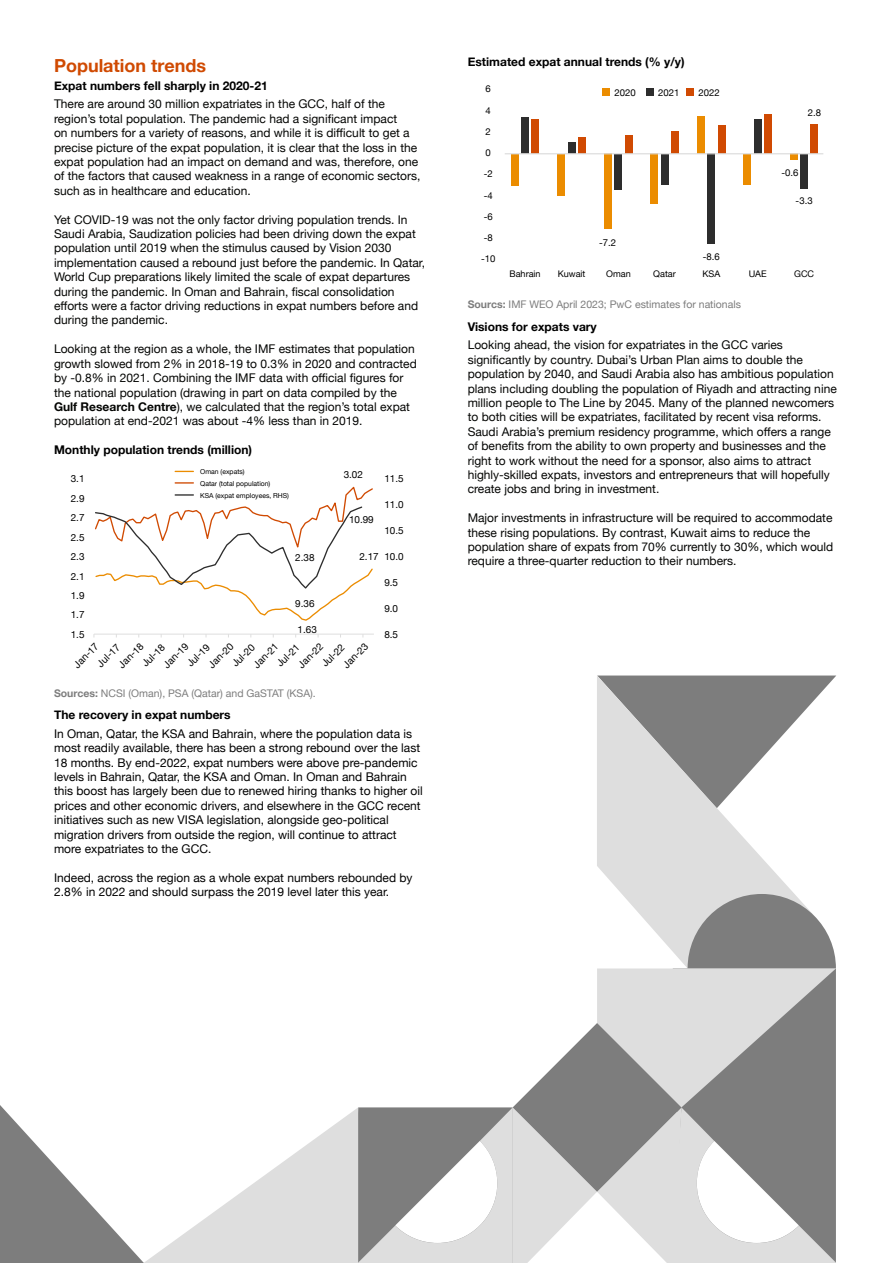
<style>
.page{position:relative;width:893px;height:1263px;background:#fff}
.page>*{position:absolute;margin:0;border:0;box-sizing:border-box;transform-origin:0 0}
.t1{font:700 18px "Helvetica Neue";color:#d04a02}
.t2{font:12px/14.4px "Helvetica Neue";color:#040503}
.t3{font:12px/14.4px "Helvetica Neue";color:#000}
.t4{font:700 12px "Helvetica Neue";color:#000}
.t5{font:10.5px "Helvetica Neue";color:#7d7d7d}
.t6{font:9.9px/19.5px "Helvetica Neue";color:#000;text-align:justify}
.t7{font:9.6px "Helvetica Neue";color:#000}
.t8{font:9.15px "Helvetica Neue";color:#000}
.t9{font:6.9px/12px "Helvetica Neue";color:#000}
.s1{font-weight:700}
</style>
<div class="page">
<svg style="left:816px;top:675px;width:20px;height:23px"></svg>
<svg style="left:597px;top:675px;width:219px;height:293px"></svg>
<svg style="left:688px;top:894px;width:148px;height:74px;background:#949494"></svg>
<svg style="left:597px;top:968px;width:239px;height:55px;background:#d1d1d1"></svg>
<svg style="left:0;top:1023px;width:836px;height:240px"></svg>
<hr style="left:94px;top:634px;width:280px;height:1px;background:#dedede">
<svg style="left:175px;top:471px;width:18px;height:1px"></svg>
<svg style="left:95px;top:482px;width:278px;height:139px"></svg>
<div style="left:810px;top:124px;width:8px;height:30px;background:#d04a02"></div>
<div style="left:800px;top:154px;width:8px;height:34px;background:#2d2d2d"></div>
<div style="left:790px;top:154px;width:8px;height:6px;background:#eb8c00"></div>
<div style="left:764px;top:114px;width:8px;height:40px;background:#d04a02"></div>
<div style="left:754px;top:119px;width:8px;height:35px;background:#2d2d2d"></div>
<div style="left:743px;top:154px;width:8px;height:30px;background:#eb8c00"></div>
<div style="left:718px;top:126px;width:8px;height:28px;background:#d04a02"></div>
<div style="left:707px;top:154px;width:8px;height:90px;background:#2d2d2d"></div>
<div style="left:697px;top:116px;width:8px;height:38px;background:#eb8c00"></div>
<div style="left:671px;top:132px;width:8px;height:22px;background:#d04a02"></div>
<div style="left:660px;top:154px;width:8px;height:30px;background:#2d2d2d"></div>
<div style="left:650px;top:154px;width:8px;height:50px;background:#eb8c00"></div>
<div style="left:625px;top:135px;width:8px;height:19px;background:#d04a02"></div>
<div style="left:686px;top:88px;width:8px;height:8px;background:#d04a02"></div>
<div style="left:645px;top:88px;width:8px;height:8px;background:#2d2d2d"></div>
<div style="left:602px;top:88px;width:8px;height:8px;background:#eb8c00"></div>
<div style="left:614px;top:154px;width:8px;height:35px;background:#2d2d2d"></div>
<div style="left:604px;top:154px;width:8px;height:75px;background:#eb8c00"></div>
<div style="left:578px;top:138px;width:8px;height:16px;background:#d04a02"></div>
<div style="left:568px;top:142px;width:8px;height:12px;background:#2d2d2d"></div>
<div style="left:557px;top:154px;width:8px;height:42px;background:#eb8c00"></div>
<div style="left:531px;top:120px;width:8px;height:34px;background:#d04a02"></div>
<div style="left:521px;top:117px;width:8px;height:37px;background:#2d2d2d"></div>
<div style="left:511px;top:154px;width:8px;height:31px;background:#eb8c00"></div>
<hr style="left:505px;top:153px;width:318px;height:1px;background:#ddd">
<p class="t1" style="left:54px;top:51px;width:153px">Population trends</p>
<p class="t4" style="left:54px;top:76px;width:215px">Expat numbers fell sharply in 2020-21</p>
<p class="t2" style="left:54px;top:98px;width:368px">There are around 30 million expatriates in the GCC, half of the region’s total population. The pandemic had a significant impact<br>on numbers for a variety of reasons, and while it is difficult to get a precise picture of the expat population, it is clear that the loss in the expat population had an impact on demand and was, therefore, one of the factors that caused weakness in a range of economic sectors, such as in healthcare and education.</p>
<p class="t2" style="left:54px;top:213px;width:373px">Yet COVID-19 was not the only factor driving population trends. In Saudi Arabia, Saudization policies had been driving down the expat population until 2019 when the stimulus caused by Vision 2030 implementation caused a rebound just before the pandemic. In Qatar, World Cup preparations likely limited the scale of expat departures during the pandemic. In Oman and Bahrain, fiscal consolidation efforts were a factor driving reductions in expat numbers before and during the pandemic.</p>
<p class="t2" style="left:54px;top:342px;width:364px">Looking at the region as a whole, the IMF estimates that population growth slowed from 2% in 2018-19 to 0.3% in 2020 and contracted by -0.8% in 2021. Combining the IMF data with official figures for the national population (drawing in part on data compiled by the <span class="s1">Gulf Research Centre</span>), we calculated that the region’s total expat population at end-2021 was about -4% less than in 2019.</p>
<p class="t4" style="left:54px;top:440px;width:200px">Monthly population trends (million)</p>
<p class="t9" style="left:200px;top:466px;width:90px">Oman (expats)<br>Qatar (total population)<br>KSA (expat employees, RHS)</p>
<p class="t6" style="left:344px;top:465px;width:21px">3.02</p>
<p class="t6" style="left:71px;top:470px;width:15px">3.1<br>2.9<br>2.7<br>2.5<br>2.3<br>2.1<br>1.9<br>1.7<br>1.5</p>
<p class="t6" style="left:384px;top:470px;width:21px">11.5</p>
<p class="t6" style="left:384px;top:496px;width:21px">11.0</p>
<p class="t6" style="left:384px;top:521px;width:21px">10.5</p>
<p class="t6" style="left:359px;top:547px;width:46px">2.17 10.0</p>
<p class="t6" style="left:349px;top:510px;width:26px">10.99</p>
<p class="t6" style="left:295px;top:548px;width:21px">2.38</p>
<p class="t6" style="left:295px;top:594px;width:21px">9.36</p>
<p class="t6" style="left:298px;top:620px;width:21px">1.63</p>
<p class="t6" style="left:384px;top:573px;width:15px">9.5</p>
<p class="t6" style="left:384px;top:599px;width:15px">9.0</p>
<p class="t6" style="left:384px;top:625px;width:15px">8.5</p>
<p class="t6" style="left:203px;top:660px;width:32px;rotate:-45deg">Jan-20</p>
<p class="t6" style="left:114px;top:660px;width:32px;rotate:-45deg">Jan-18</p>
<p class="t6" style="left:338px;top:660px;width:32px;rotate:-45deg">Jan-23</p>
<p class="t6" style="left:159px;top:660px;width:32px;rotate:-45deg">Jan-19</p>
<p class="t6" style="left:248px;top:660px;width:32px;rotate:-45deg">Jan-21</p>
<p class="t6" style="left:272px;top:658px;width:29px;rotate:-45deg">Jul-21</p>
<p class="t6" style="left:293px;top:660px;width:32px;rotate:-45deg">Jan-22</p>
<p class="t6" style="left:69px;top:660px;width:32px;rotate:-45deg">Jan-17</p>
<p class="t6" style="left:137px;top:658px;width:29px;rotate:-45deg">Jul-18</p>
<p class="t6" style="left:227px;top:658px;width:29px;rotate:-45deg">Jul-20</p>
<p class="t6" style="left:182px;top:658px;width:29px;rotate:-45deg">Jul-19</p>
<p class="t6" style="left:317px;top:658px;width:29px;rotate:-45deg">Jul-22</p>
<p class="t6" style="left:92px;top:658px;width:29px;rotate:-45deg">Jul-17</p>
<p class="t5" style="left:54px;top:685px;width:263px"><span class="s1">Sources:</span> NCSI (Oman), PSA (Qatar) and GaSTAT (KSA).</p>
<p class="t4" style="left:54px;top:705px;width:178px">The recovery in expat numbers</p>
<p class="t3" style="left:54px;top:727px;width:370px">In Oman, Qatar, the KSA and Bahrain, where the population data is most readily available, there has been a strong rebound over the last 18 months. By end-2022, expat numbers were above pre-pandemic levels in Bahrain, Qatar, the KSA and Oman. In Oman and Bahrain this boost has largely been due to renewed hiring thanks to higher oil prices and other economic drivers, and elsewhere in the GCC recent initiatives such as new VISA legislation, alongside geo-political migration drivers from outside the region, will continue to attract more expatriates to the GCC.</p>
<p class="t3" style="left:54px;top:871px;width:360px">Indeed, across the region as a whole expat numbers rebounded by<br>2.8% in 2022 and should surpass the 2019 level later this year.</p>
<p class="t4" style="left:468px;top:52px;width:218px">Estimated expat annual trends (% y/y)</p>
<p class="t7" style="left:486px;top:82px;width:7px">6</p>
<p class="t7" style="left:486px;top:103px;width:7px">4</p>
<p class="t7" style="left:486px;top:125px;width:7px">2</p>
<p class="t7" style="left:486px;top:146px;width:7px">0</p>
<p class="t7" style="left:484px;top:167px;width:11px">-2</p>
<p class="t7" style="left:484px;top:188px;width:11px">-4</p>
<p class="t7" style="left:484px;top:210px;width:11px">-6</p>
<p class="t7" style="left:484px;top:231px;width:11px">-8</p>
<p class="t7" style="left:481px;top:252px;width:16px">-10</p>
<p class="t7" style="left:614px;top:85px;width:23px">2020</p>
<p class="t7" style="left:658px;top:85px;width:23px">2021</p>
<p class="t7" style="left:599px;top:235px;width:18px">-7.2</p>
<p class="t7" style="left:698px;top:85px;width:23px">2022</p>
<p class="t7" style="left:703px;top:249px;width:18px">-8.6</p>
<p class="t7" style="left:808px;top:105px;width:15px">2.8</p>
<p class="t7" style="left:781px;top:166px;width:18px">-0.6</p>
<p class="t7" style="left:796px;top:194px;width:18px">-3.3</p>
<p class="t8" style="left:509px;top:267px;width:33px">Bahrain</p>
<p class="t8" style="left:558px;top:267px;width:29px">Kuwait</p>
<p class="t8" style="left:606px;top:267px;width:26px">Oman</p>
<p class="t8" style="left:653px;top:267px;width:24px">Qatar</p>
<p class="t8" style="left:702px;top:267px;width:19px">KSA</p>
<p class="t8" style="left:749px;top:267px;width:20px">UAE</p>
<p class="t8" style="left:794px;top:267px;width:22px">GCC</p>
<p class="t5" style="left:468px;top:297px;width:275px"><span class="s1">Sourcs:</span> IMF WEO April 2023; PwC estimates for nationals</p>
<p class="t4" style="left:468px;top:317px;width:131px">Visions for expats vary</p>
<p class="t2" style="left:468px;top:339px;width:370px">Looking ahead, the vision for expatriates in the GCC varies significantly by country. Dubai’s Urban Plan aims to double the population by 2040, and Saudi Arabia also has ambitious population plans including doubling the population of Riyadh and attracting nine million people to The Line by 2045. Many of the planned newcomers to both cities will be expatriates, facilitated by recent visa reforms.<br>Saudi Arabia’s premium residency programme, which offers a range of benefits from the ability to own property and businesses and the right to work without the need for a sponsor, also aims to attract highly-skilled expats, investors and entrepreneurs that will hopefully create jobs and bring in investment.</p>
<p class="t2" style="left:468px;top:511px;width:367px">Major investments in infrastructure will be required to accommodate these rising populations. By contrast, Kuwait aims to reduce the population share of expats from 70% currently to 30%, which would require a three-quarter reduction to their numbers.</p>
</div>
